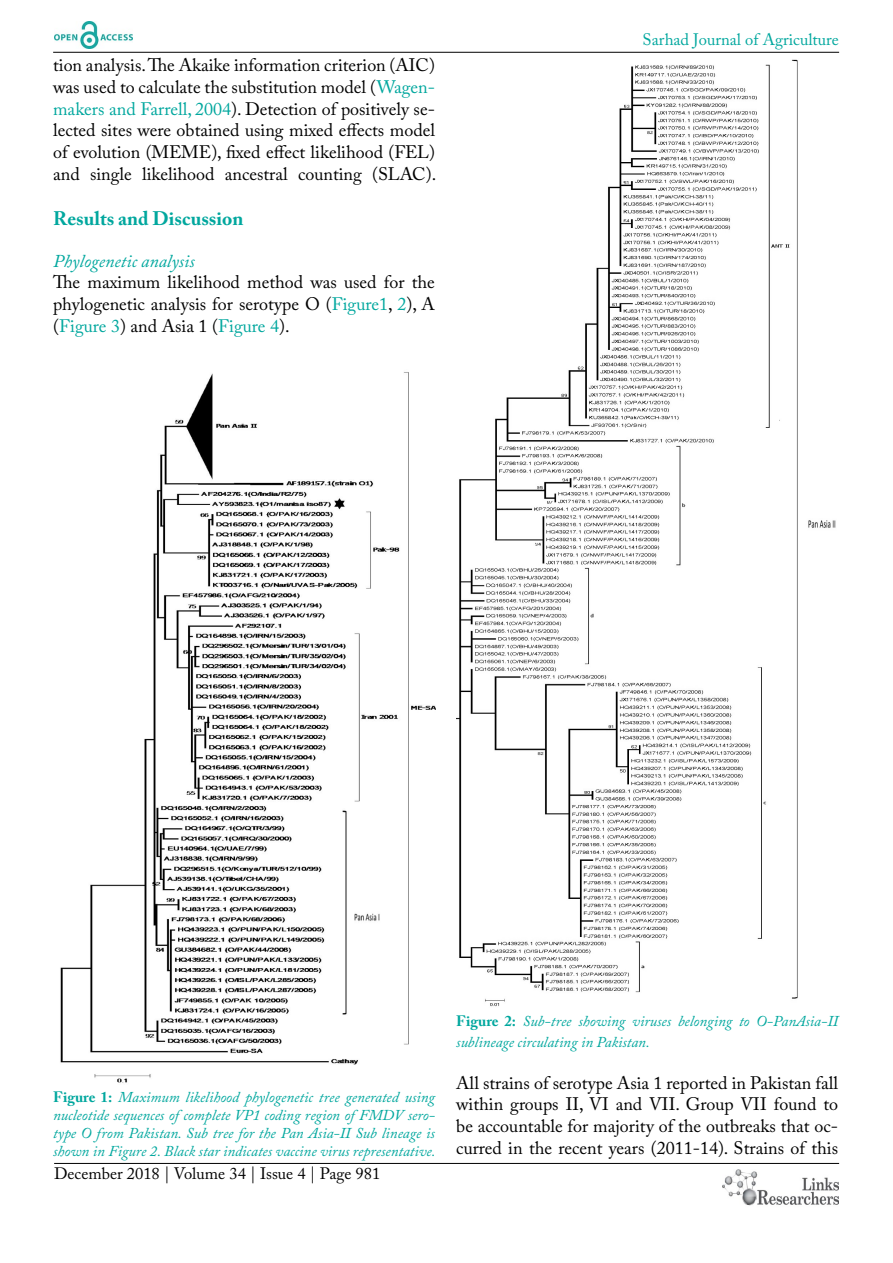
<style>
.page{position:relative;width:893px;height:1263px;background:#fff}
.page>*{position:absolute;margin:0;border:0;box-sizing:border-box;transform-origin:0 0}
.t1{font:700 19.5px "Adobe Caslon Pro";color:#00a79e}
.t2{font:18px/21.6px "Adobe Caslon Pro";color:#000;text-align:justify}
.t3{font:italic 18px "Adobe Caslon Pro";color:#00a79e}
.t4{font:16.5px "Adobe Caslon Pro";color:#000}
.t5{font:16.5px "Adobe Caslon Pro";color:#00a79e}
.t6{font:italic 15px/18px "Adobe Caslon Pro";color:#00a79e;text-align:justify}
.s1{color:#00a79e}
.s2{font-weight:700;font-style:normal}
</style>
<div class="page">
<hr style="left:53px;top:52px;width:786px;height:1px;background:#000">
<hr style="left:54px;top:1163px;width:785px;height:1px;background:#000">
<img style="left:54px;top:22px;width:78px;height:27px">
<img style="left:722px;top:1169px;width:117px;height:37px">
<img style="left:60px;top:372px;width:375px;height:711px">
<img style="left:456px;top:59px;width:380px;height:948px">
<p class="t2" style="left:53px;top:54px;width:385px">tion analysis. The Akaike information criterion (AIC) was used to calculate the substitution model (<span class="s1">Wagen&shy;makers and Farrell, 2004</span>). Detection of positively se&shy;lected sites were obtained using mixed effects model of evolution (MEME), fixed effect likelihood (FEL) and single likelihood ancestral counting (SLAC).</p>
<p class="t1" style="left:53px;top:206px;width:192px">Results and Discussion</p>
<p class="t3" style="left:53px;top:250px;width:143px">Phylogenetic analysis</p>
<p class="t2" style="left:53px;top:271px;width:383px">The maximum likelihood method was used for the phylogenetic analysis for serotype O (<span class="s1">Figure1</span>, <span class="s1">2</span>), A (<span class="s1">Figure 3</span>) and Asia 1 (<span class="s1">Figure 4</span>).</p>
<p class="t5" style="left:643px;top:30px;width:198px">Sarhad Journal of Agriculture</p>
<p class="t6" style="left:53px;top:1088px;width:384px"><span class="s2">Figure 1:</span> Maximum likelihood phylogenetic tree generated using nucleotide sequences of complete VP1 coding region of FMDV sero&shy;type O from Pakistan. Sub tree for the Pan Asia-II Sub lineage is shown in Figure 2. Black star indicates vaccine virus representative.</p>
<p class="t4" style="left:54px;top:1164px;width:328px">December 2018 | Volume 34 | Issue 4 | Page 981</p>
<p class="t6" style="left:456px;top:1010px;width:383px;line-height:21.6px"><span class="s2">Figure 2:</span> Sub-tree showing viruses belonging to O-PanAsia-II sublineage circulating in Pakistan.</p>
<p class="t2" style="left:456px;top:1072px;width:383px">All strains of serotype Asia 1 reported in Pakistan fall within groups II, VI and VII. Group VII found to be accountable for majority of the outbreaks that oc&shy;curred in the recent years (2011-14). Strains of this</p>
</div>
